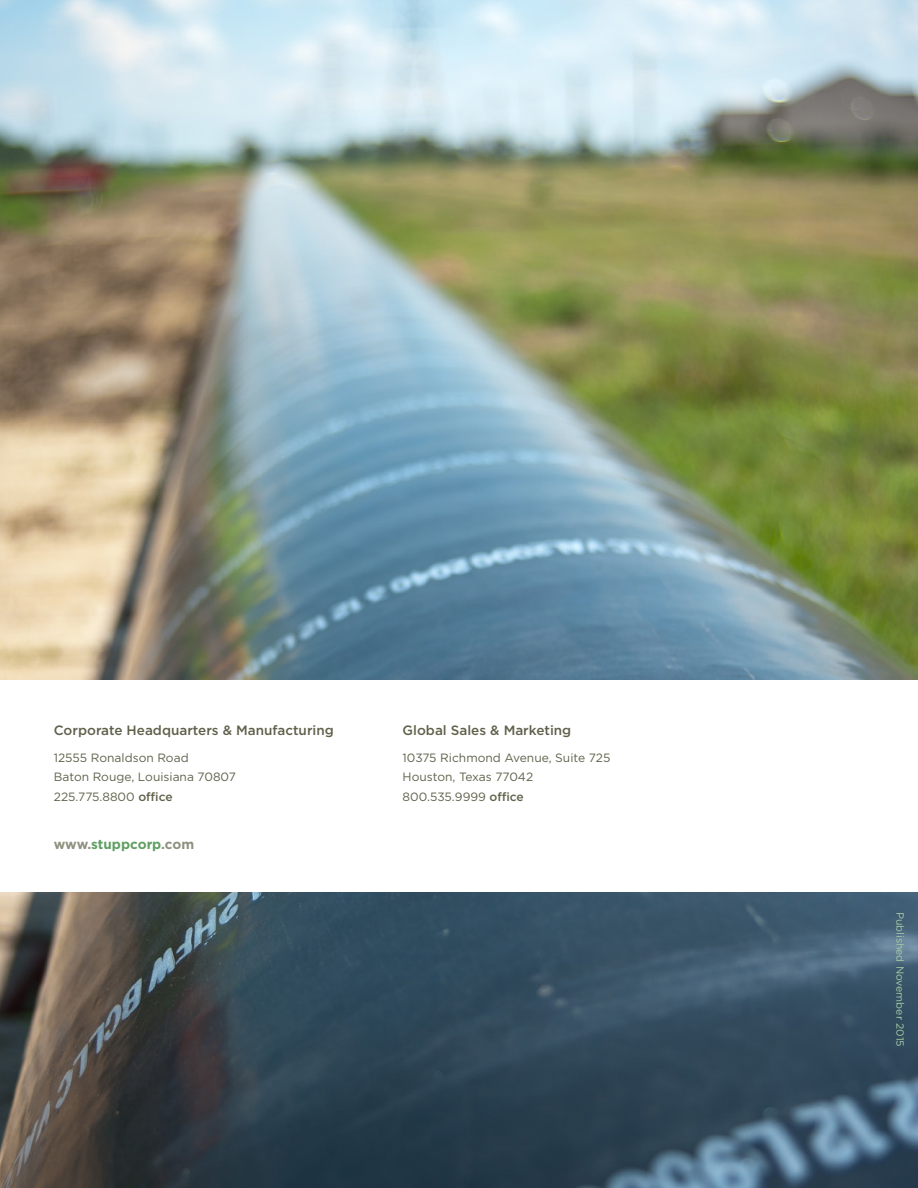
<style>
.page{position:relative;width:918px;height:1188px;background:#fff}
.page>*{position:absolute;margin:0;border:0;box-sizing:border-box;transform-origin:0 0}
.t1{font:500 13.5px "Gotham";color:#60614b}
.t2{font:700 13.5px "Gotham";color:#619f63}
.t3{font:12px/19.5px "Gotham";color:#60614b}
.t4{font:10.5px "Gotham";color:#a5cba3}
.s1{font-weight:500}
.s2{color:#8f9180}
</style>
<div class="page">
<img style="left:0;top:0;width:918px;height:1188px">
<div style="left:0;top:680px;width:918px;height:212px;background:#fff"></div>
<p class="t1" style="left:54px;top:722px;width:282px">Corporate Headquarters &amp; Manufacturing</p>
<p class="t3" style="left:54px;top:747px;width:184px">12555 Ronaldson Road<br>Baton Rouge, Louisiana 70807<br>225.775.8800 <span class="s1">office</span></p>
<p class="t2" style="left:54px;top:835px;width:142px"><span class="s2">www.</span>stuppcorp<span class="s2">.com</span></p>
<p class="t1" style="left:403px;top:722px;width:170px">Global Sales &amp; Marketing</p>
<p class="t3" style="left:403px;top:747px;width:209px">10375 Richmond Avenue, Suite 725<br>Houston, Texas 77042<br>800.535.9999 <span class="s1">office</span></p>
<p class="t4" style="left:907px;top:912px;width:137px;rotate:90deg">Published November 2015</p>
</div>
